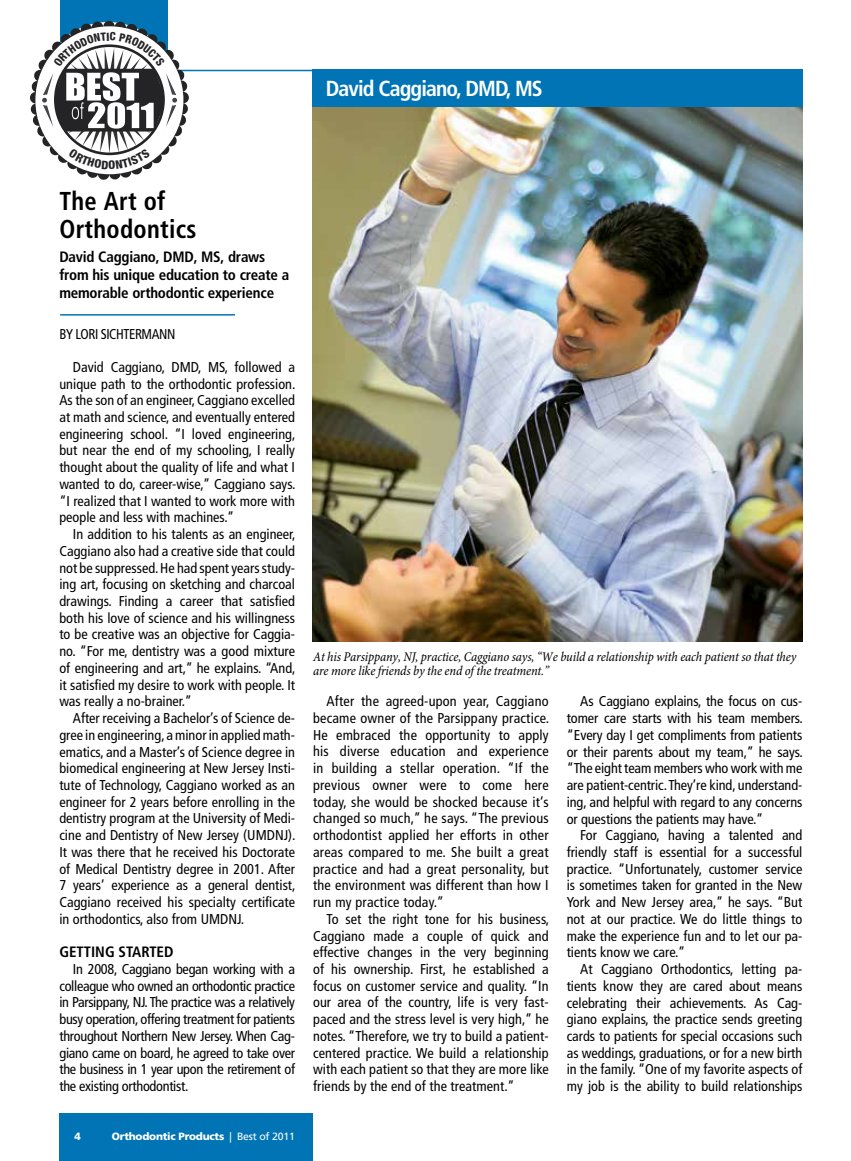
<style>
.page{position:relative;width:851px;height:1161px;background:#fff}
.page>*{position:absolute;margin:0;border:0;box-sizing:border-box;transform-origin:0 0}
.t1{font:700 condensed 25.8px/27.6px "Frutiger LT Std";letter-spacing:.01em;color:#000;scale:.95 1}
.t2{font:700 condensed 21.75px "Frutiger LT Std";letter-spacing:-.04em;color:#fff}
.t3{font:700 condensed 15px/18px "Frutiger LT Std";letter-spacing:-.015em;color:#000}
.t4{font:condensed 14.25px/16.8px "Frutiger LT Std";color:#000;text-align:justify}
.t5{font:condensed 14.25px "Frutiger LT Std";letter-spacing:-.03em;color:#000;scale:.95 1}
.t6{font:italic condensed 13.5px/14.2px "Minion Pro";letter-spacing:-.01em;color:#000}
.t7{font:900 10.5px "Frutiger LT Std";letter-spacing:-.02em;color:#fff}
.s1{font-weight:400}
</style>
<div class="page">
<div style="left:59px;top:1114px;width:254px;height:47px;background:#0074b5"></div>
<img style="left:312px;top:107px;width:490px;height:535px">
<div style="left:312px;top:70px;width:490px;height:37px;background:#0074b5"></div>
<hr style="left:84px;top:70px;width:717px;height:1px;background:#0074b5">
<div style="left:60px;top:0;width:107px;height:51px;background:#0074b5"></div>
<svg style="left:103px;top:21px;width:12px;height:11px"></svg>
<div style="left:109px;top:168px;width:12px;height:11px;background:#242325;border-radius:50%"></div>
<svg style="left:98px;top:168px;width:12px;height:12px"></svg>
<hr style="left:60px;top:314px;width:175px;height:2px;background:#0074b5">
<svg style="left:31px;top:23px;width:157px;height:155px"></svg>
<h2 class="t2" style="left:326px;top:76px;width:219px">David Caggiano, DMD, MS</h2>
<h1 class="t1" style="left:59px;top:187px;width:146px">The Art of<br>Orthodontics</h1>
<p class="t3" style="left:59px;top:248px;width:231px">David Caggiano, DMD, MS, draws from his unique education to create a memorable orthodontic experience</p>
<p class="t5" style="left:59px;top:326px;width:123px">By LORI SICHTERMANN</p>
<p class="t4" style="left:59px;top:359px;width:238px;text-indent:13px">David Caggiano, DMD, MS, followed a unique path to the orthodontic profession.<br>As the son of an engineer, Caggiano excelled at math and science, and eventually entered engineering school. “I loved engineering, but near the end of my schooling, I really thought about the quality of life and what I wanted to do, career-wise,” Caggiano says. “I realized that I wanted to work more with people and less with machines.”</p>
<p class="t4" style="left:59px;top:526px;width:238px;text-indent:13px">In addition to his talents as an engineer, Caggiano also had a creative side that could not be suppressed. He had spent years study&shy;ing art, focusing on sketching and charcoal drawings. Finding a career that satisfied both his love of science and his willingness to be creative was an objective for Caggia&shy;no. “For me, dentistry was a good mixture of engineering and art,” he explains. “And, it satisfied my desire to work with people. It was really a no-brainer.”</p>
<p class="t4" style="left:59px;top:710px;width:238px;text-indent:13px">After receiving a Bachelor’s of Science de&shy;gree in engineering, a minor in applied math&shy;ematics, and a Master’s of Science degree in biomedical engineering at New Jersey Insti&shy;tute of Technology, Caggiano worked as an engineer for 2 years before enrolling in the dentistry program at the University of Medi&shy;cine and Dentistry of New Jersey (UMDNJ).<br>It was there that he received his Doctorate of Medical Dentistry degree in 2001. After 7 years’ experience as a general dentist, Caggiano received his specialty certificate in orthodontics, also from UMDNJ.</p>
<p class="t3" style="left:59px;top:943px;width:18px">Getting</p>
<p class="t3" style="left:119px;top:943px;width:17px">Started</p>
<p class="t4" style="left:59px;top:961px;width:237px;text-indent:13px">In 2008, Caggiano began working with a colleague who owned an orthodontic practice in Parsippany, NJ. The practice was a relatively busy operation, offering treatment for patients throughout Northern New Jersey. When Cag&shy;giano came on board, he agreed to take over the business in 1 year upon the retirement of the existing orthodontist.</p>
<p class="t7" style="left:74px;top:1130px;width:8px">4</p>
<p class="t7" style="left:112px;top:1130px;width:184px">Orthodontic Products <span class="s1">| Best of 2011</span></p>
<p class="t6" style="left:313px;top:649px;width:485px">At his Parsippany, NJ, practice, Caggiano says, “We build a relationship with each patient so that they are more like friends by the end of the treatment.”</p>
<p class="t4" style="left:313px;top:693px;width:238px;text-indent:13px">After the agreed-upon year, Caggiano became owner of the Parsippany practice.<br>He embraced the opportunity to apply his diverse education and experience in building a stellar operation. “If the previous owner were to come here today, she would be shocked because it’s changed so much,” he says. “The previous orthodontist applied her efforts in other areas compared to me. She built a great practice and had a great personality, but the environment was different than how I run my practice today.”</p>
<p class="t4" style="left:313px;top:911px;width:238px;text-indent:13px">To set the right tone for his business, Caggiano made a couple of quick and effective changes in the very beginning of his ownership. First, he established a focus on customer service and quality. “In our area of the country, life is very fast&shy;paced and the stress level is very high,” he notes. “Therefore, we try to build a patient&shy;centered practice. We build a relationship with each patient so that they are more like friends by the end of the treatment.”</p>
<p class="t4" style="left:566px;top:693px;width:238px;text-indent:13px">As Caggiano explains, the focus on cus&shy;tomer care starts with his team members. “Every day I get compliments from patients or their parents about my team,” he says. “The eight team members who work with me are patient-centric. They’re kind, understand&shy;ing, and helpful with regard to any concerns or questions the patients may have.”</p>
<p class="t4" style="left:566px;top:827px;width:237px;text-indent:13px">For Caggiano, having a talented and friendly staff is essential for a successful practice. “Unfortunately, customer service is sometimes taken for granted in the New York and New Jersey area,” he says. “But not at our practice. We do little things to make the experience fun and to let our pa&shy;tients know we care.”</p>
<p class="t4" style="left:566px;top:961px;width:237px;text-indent:13px">At Caggiano Orthodontics, letting pa&shy;tients know they are cared about means celebrating their achievements. As Cag&shy;giano explains, the practice sends greeting cards to patients for special occasions such as weddings, graduations, or for a new birth in the family. “One of my favorite aspects of my job is the ability to build relationships</p>
</div>
